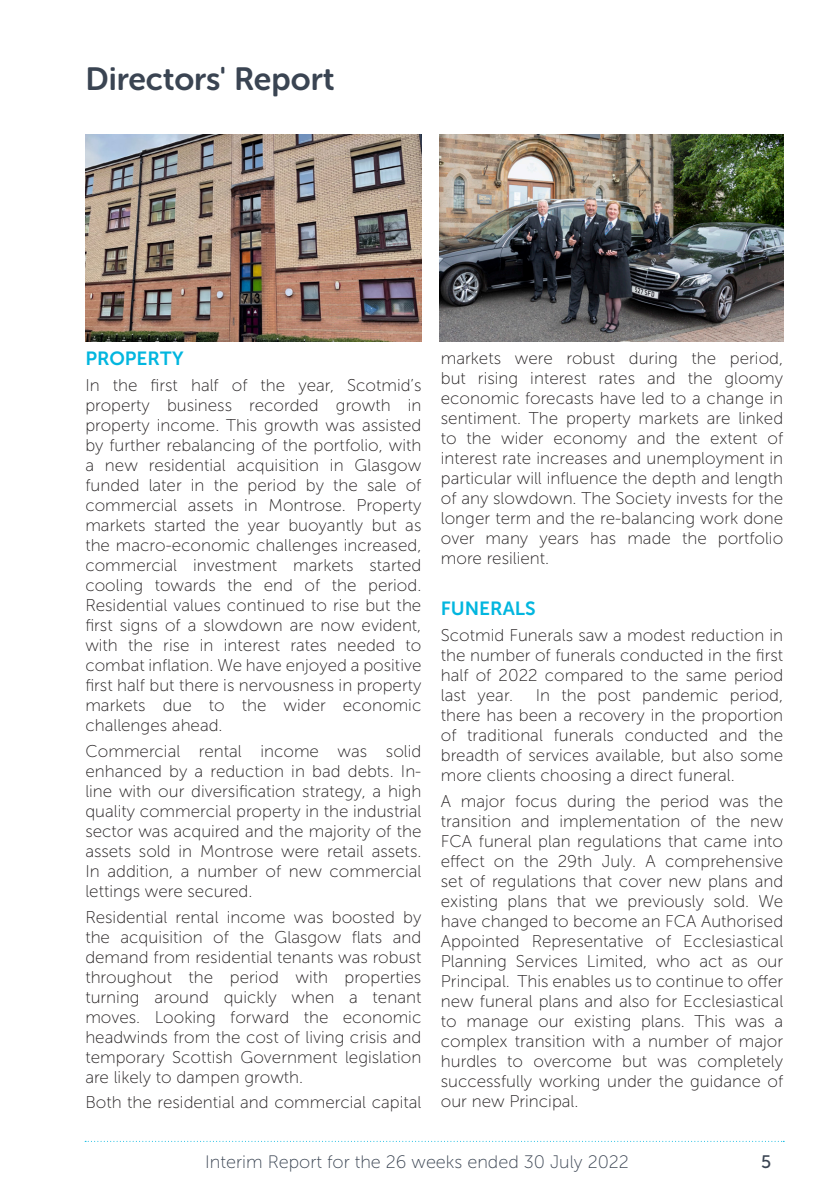
<style>
.page{position:relative;width:840px;height:1191px;background:#fff}
.page>*{position:absolute;margin:0;border:0;box-sizing:border-box;transform-origin:0 0}
.Page_Headers{font:32px "Museo Sans Rounded 700";color:#3a4452}
.Body_Subheads{font:19px "Museo Sans 700";color:#02b6df}
.Main_Paragraphs__OpS{font:19px "Museo Sans 700";color:#02b6df}
.t1{font:18px "Museo Sans 100";color:#3a4452}
.t2{font:18px "Museo Sans 500";color:#3a4452}
.Main_Paragraphs__OpS-2{font:17px/20px "Museo Sans 100";color:#231f20;text-align:justify}
</style>
<div class="page">
<svg style="left:85px;top:1140px;width:697px;height:1px"></svg>
<img style="left:85px;top:134px;width:336px;height:207px">
<img style="left:439px;top:134px;width:343px;height:207px">
<p class="Page_Headers" style="left:86px;top:61px;width:250px">Directors' Report</p>
<p class="Body_Subheads" style="left:85px;top:348px;width:100px">PROPERTY</p>
<p class="Main_Paragraphs__OpS-2" style="left:85px;top:375px;width:337px">In the first half of the year, Scotmid’s property business recorded growth in property income. This growth was assisted by further rebalancing of the portfolio, with a new residential acquisition in Glasgow funded later in the period by the sale of commercial assets in Montrose. Property markets started the year buoyantly but as the macro-economic challenges increased, commercial investment markets started cooling towards the end of the period.<br>Residential values continued to rise but the first signs of a slowdown are now evident, with the rise in interest rates needed to combat inflation. We have enjoyed a positive first half but there is nervousness in property markets due to the wider economic challenges ahead.</p>
<p class="Main_Paragraphs__OpS-2" style="left:85px;top:741px;width:337px">Commercial rental income was solid enhanced by a reduction in bad debts. In&shy;line with our diversification strategy, a high quality commercial property in the industrial sector was acquired and the majority of the assets sold in Montrose were retail assets.<br>In addition, a number of new commercial lettings were secured.</p>
<p class="Main_Paragraphs__OpS-2" style="left:85px;top:907px;width:337px">Residential rental income was boosted by the acquisition of the Glasgow flats and demand from residential tenants was robust throughout the period with properties turning around quickly when a tenant moves. Looking forward the economic headwinds from the cost of living crisis and temporary Scottish Government legislation are likely to dampen growth.</p>
<p class="Main_Paragraphs__OpS-2" style="left:85px;top:1092px;width:337px">Both the residential and commercial capital</p>
<p class="Main_Paragraphs__OpS-2" style="left:440px;top:348px;width:344px">markets were robust during the period, but rising interest rates and the gloomy economic forecasts have led to a change in sentiment. The property markets are linked to the wider economy and the extent of interest rate increases and unemployment in particular will influence the depth and length of any slowdown. The Society invests for the longer term and the re-balancing work done over many years has made the portfolio more resilient.</p>
<p class="Main_Paragraphs__OpS" style="left:440px;top:598px;width:96px">FUNERALS</p>
<p class="Main_Paragraphs__OpS-2" style="left:440px;top:625px;width:344px">Scotmid Funerals saw a modest reduction in the number of funerals conducted in the first half of 2022 compared to the same period last year.</p>
<p class="Main_Paragraphs__OpS-2" style="left:440px;top:685px;width:344px;text-indent:95px">In the post pandemic period, there has been a recovery in the proportion of traditional funerals conducted and the breadth of services available, but also some more clients choosing a direct funeral.</p>
<p class="Main_Paragraphs__OpS-2" style="left:440px;top:791px;width:344px">A major focus during the period was the transition and implementation of the new FCA funeral plan regulations that came into effect on the 29th July. A comprehensive set of regulations that cover new plans and existing plans that we previously sold. We have changed to become an FCA Authorised Appointed Representative of Ecclesiastical Planning Services Limited, who act as our Principal. This enables us to continue to offer new funeral plans and also for Ecclesiastical to manage our existing plans. This was a complex transition with a number of major hurdles to overcome but was completely successfully working under the guidance of our new Principal.</p>
<p class="t1" style="left:205px;top:1152px;width:425px">Interim Report for the 26 weeks ended 30 July 2022</p>
<p class="t2" style="left:760px;top:1151px;width:12px">5</p>
</div>
